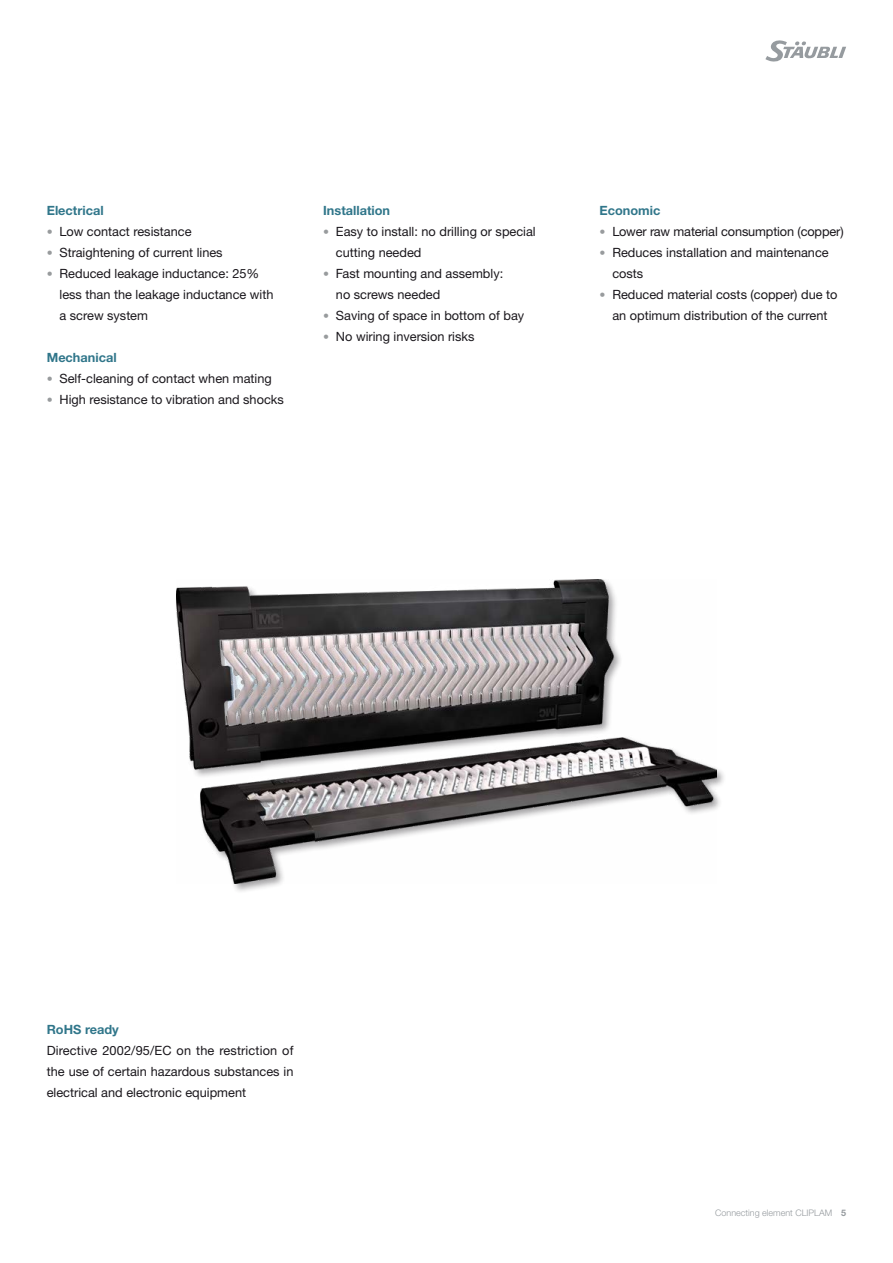
<style>
.page{position:relative;width:893px;height:1263px;background:#fff}
.page>*{position:absolute;margin:0;border:0;box-sizing:border-box;transform-origin:0 0}
.t1{font:12.75px/21px "Helvetica Neue LTW1 G";color:#1a171c}
.t2{font:700 12.75px "Helvetica Neue LTW1 G";color:#30768a}
.t3{font:300 9px "Helvetica Neue LTW1 G";color:#969b9f}
.s1{font-weight:300;font-size:12px;color:#989b9d}
.s2{font-weight:700}
</style>
<div class="page">
<svg style="left:765px;top:40px;width:81px;height:22px"></svg>
<img style="left:176px;top:579px;width:540px;height:305px">
<p class="t2" style="left:47px;top:202px;width:58px">Electrical</p>
<p class="t1" style="left:47px;top:221px;width:146px"><span class="s1">•</span> Low contact resistance</p>
<p class="t1" style="left:47px;top:242px;width:177px"><span class="s1">•</span> Straightening of current lines</p>
<p class="t1" style="left:60px;top:263px;width:215px;text-indent:-13px"><span class="s1">•</span> Reduced leakage inductance: 25% less than the leakage inductance with a screw system</p>
<p class="t2" style="left:47px;top:349px;width:71px">Mechanical</p>
<p class="t1" style="left:47px;top:368px;width:227px"><span class="s1">•</span> Self-cleaning of contact when mating</p>
<p class="t1" style="left:47px;top:389px;width:239px"><span class="s1">•</span> High resistance to vibration and shocks</p>
<p class="t2" style="left:323px;top:202px;width:69px">Installation</p>
<p class="t1" style="left:336px;top:221px;width:201px;text-indent:-13px"><span class="s1">•</span> Easy to install: no drilling or special cutting needed</p>
<p class="t1" style="left:336px;top:263px;width:169px;text-indent:-13px"><span class="s1">•</span> Fast mounting and assembly: no screws needed</p>
<p class="t1" style="left:323px;top:305px;width:203px"><span class="s1">•</span> Saving of space in bottom of bay</p>
<p class="t1" style="left:323px;top:326px;width:153px"><span class="s1">•</span> No wiring inversion risks</p>
<p class="t2" style="left:600px;top:202px;width:62px">Economic</p>
<p class="t1" style="left:600px;top:221px;width:246px"><span class="s1">•</span> Lower raw material consumption (copper)</p>
<p class="t1" style="left:612px;top:242px;width:218px;text-indent:-13px"><span class="s1">•</span> Reduces installation and maintenance costs</p>
<p class="t1" style="left:600px;top:284px;width:239px;text-align:center"><span class="s1">•</span> Reduced material costs (copper) due to an optimum distribution of the current</p>
<p class="t2" style="left:47px;top:1021px;width:74px">RoHS ready</p>
<p class="t1" style="left:47px;top:1040px;width:248px;text-align:justify">Directive 2002/95/EC on the restriction of the use of certain hazardous substances in electrical and electronic equipment</p>
<p class="t3" style="left:715px;top:1207px;width:133px">Connecting element CLIPLAM <span class="s2">5</span></p>
</div>
